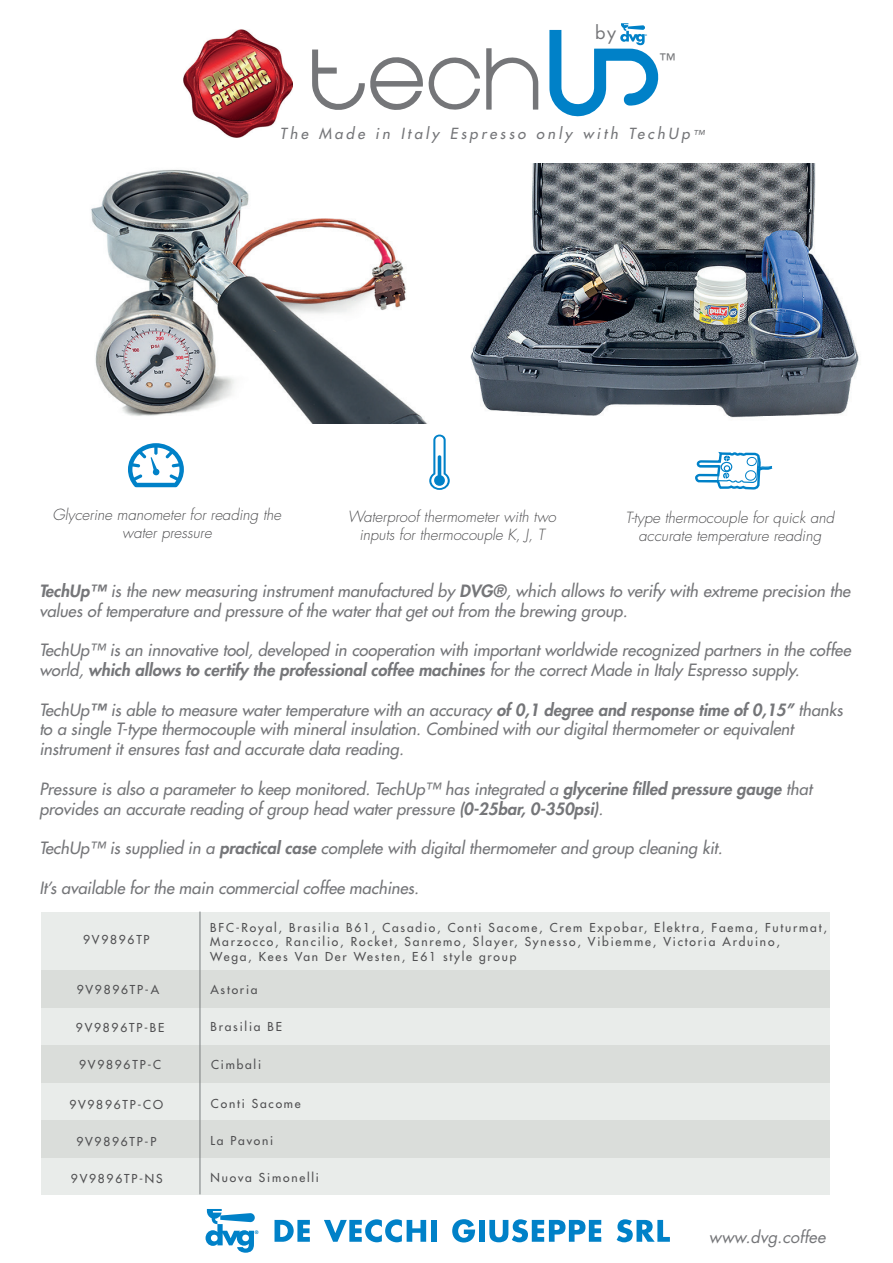
<style>
.page{position:relative;width:893px;height:1263px;background:#fff}
.page>*{position:absolute;margin:0;border:0;box-sizing:border-box;transform-origin:0 0}
.t1{font:18px "Futura Std";color:#757679}
.t2{font:500 16.8px "Futura Std";color:#757679}
.t3{font:italic 500 16.5px/19.8px "Futura Std";color:#757679}
.t4{font:italic 16.5px "Futura Std";color:#757679}
.t5{font:italic 300 15px/18px "Futura Std";color:#505052;text-align:center}
.t6{font:italic 500 14.85px "Futura Std";letter-spacing:.21em;color:#757679}
.t7{font:500 12px/14.4px "Futura Std";letter-spacing:.15em;color:#505052}
.t8{font:700 4.65px "Futura Std";color:#0081c8}
.t9{font:700 2.25px "Futura Std";color:#0081c8}
.s1{font-size:12px}
.s2{font-weight:800}
</style>
<div class="page">
<svg style="left:128px;top:443px;width:56px;height:44px"></svg>
<img style="left:91px;top:164px;width:768px;height:260px">
<svg style="left:486px;top:48px;width:52px;height:62px"></svg>
<svg style="left:312px;top:50px;width:168px;height:60px"></svg>
<img style="left:183px;top:29px;width:109px;height:109px">
<svg style="left:549px;top:23px;width:110px;height:94px"></svg>
<svg style="left:429px;top:435px;width:21px;height:55px"></svg>
<svg style="left:275px;top:1220px;width:35px;height:22px"></svg>
<svg style="left:324px;top:1219px;width:102px;height:23px"></svg>
<div style="left:431px;top:1220px;width:6px;height:22px;background:#0081c8"></div>
<svg style="left:452px;top:1219px;width:23px;height:23px"></svg>
<div style="left:479px;top:1220px;width:6px;height:22px;background:#0081c8"></div>
<svg style="left:489px;top:1219px;width:112px;height:23px"></svg>
<svg style="left:617px;top:1219px;width:53px;height:23px"></svg>
<svg style="left:206px;top:1209px;width:49px;height:44px"></svg>
<div style="left:41px;top:1157px;width:788px;height:37px;background:#e9ecea"></div>
<div style="left:41px;top:1082px;width:788px;height:38px;background:#e9ecea"></div>
<div style="left:41px;top:1120px;width:788px;height:37px;background:#daddda"></div>
<div style="left:41px;top:1007px;width:788px;height:38px;background:#e9ecea"></div>
<div style="left:41px;top:1045px;width:788px;height:37px;background:#daddda"></div>
<div style="left:41px;top:912px;width:788px;height:58px;background:#e9ecea"></div>
<div style="left:41px;top:970px;width:788px;height:38px;background:#daddda"></div>
<hr style="left:200px;top:911px;width:1px;height:283px;background:#777b7d">
<svg style="left:694px;top:415px;width:81px;height:75px"></svg>
<p class="t1" style="left:595px;top:21px;width:23px">by</p>
<p class="t9" style="left:645px;top:34px;width:3px">®</p>
<p class="t2" style="left:659px;top:50px;width:17px">™</p>
<p class="t6" style="left:280px;top:125px;width:426px">The Made in Italy Espresso only with TechUp<span class="s1">™</span></p>
<p class="t5" style="left:53px;top:506px;width:230px">Glycerine manometer for reading the water pressure</p>
<p class="t5" style="left:348px;top:508px;width:210px">Waterproof thermometer with two inputs for thermocouple K, J, T</p>
<p class="t5" style="left:626px;top:509px;width:210px">T-type thermocouple for quick and accurate temperature reading</p>
<p class="t3" style="left:39px;top:581px;width:812px"><span class="s2">TechUp™</span> is the new measuring instrument manufactured by <span class="s2">DVG®</span>, which allows to verify with extreme precision the values of temperature and pressure of the water that get out from the brewing group.</p>
<p class="t3" style="left:39px;top:640px;width:813px">TechUp™ is an innovative tool, developed in cooperation with important worldwide recognized partners in the coffee world, <span class="s2">which allows to certify the professional coffee machines</span> for the correct Made in Italy Espresso supply.</p>
<p class="t3" style="left:39px;top:700px;width:805px">TechUp<span class="s2">™</span> is able to measure water temperature with an accuracy <span class="s2">of 0,1 degree and response time of 0,15’’</span> thanks to a single T-type thermocouple with mineral insulation. Combined with our digital thermometer or equivalent instrument it ensures fast and accurate data reading.</p>
<p class="t3" style="left:39px;top:779px;width:774px">Pressure is also a parameter to keep monitored. TechUp™ has integrated a <span class="s2">glycerine filled pressure gauge</span> that provides an accurate reading of group head water pressure <span class="s2">(0-25bar, 0-350psi)</span>.</p>
<p class="t3" style="left:39px;top:838px;width:685px">TechUp™ is supplied in a <span class="s2">practical case</span> complete with digital thermometer and group cleaning kit.</p>
<p class="t3" style="left:39px;top:878px;width:381px">It’s available for the main commercial coffee machines.</p>
<p class="t7" style="left:83px;top:932px;width:68px">9V9896TP</p>
<p class="t7" style="left:210px;top:920px;width:618px">BFC-Royal, Brasilia B61, Casadio, Conti Sacome, Crem Expobar, Elektra, Faema, Futurmat,<br>Marzocco, Rancilio, Rocket, Sanremo, Slayer, Synesso, Vibiemme, Victoria Arduino,<br>Wega, Kees Van Der Westen, E61 style group</p>
<p class="t7" style="left:77px;top:982px;width:84px">9V9896TP-A</p>
<p class="t7" style="left:210px;top:982px;width:49px">Astoria</p>
<p class="t7" style="left:76px;top:1021px;width:90px">9V9896TP-BE</p>
<p class="t7" style="left:79px;top:1057px;width:83px">9V9896TP-C</p>
<p class="t7" style="left:69px;top:1098px;width:95px">9V9896TP-CO</p>
<p class="t7" style="left:76px;top:1134px;width:81px">9V9896TP-P</p>
<p class="t7" style="left:71px;top:1171px;width:93px">9V9896TP-NS</p>
<p class="t7" style="left:211px;top:1019px;width:73px">Brasilia BE</p>
<p class="t7" style="left:211px;top:1057px;width:52px">Cimbali</p>
<p class="t7" style="left:211px;top:1096px;width:91px">Conti Sacome</p>
<p class="t7" style="left:210px;top:1133px;width:64px">La Pavoni</p>
<p class="t7" style="left:211px;top:1170px;width:110px">Nuova Simonelli</p>
<p class="t8" style="left:255px;top:1229px;width:5px">®</p>
<p class="t4" style="left:709px;top:1226px;width:118px">www.dvg.coffee</p>
</div>
